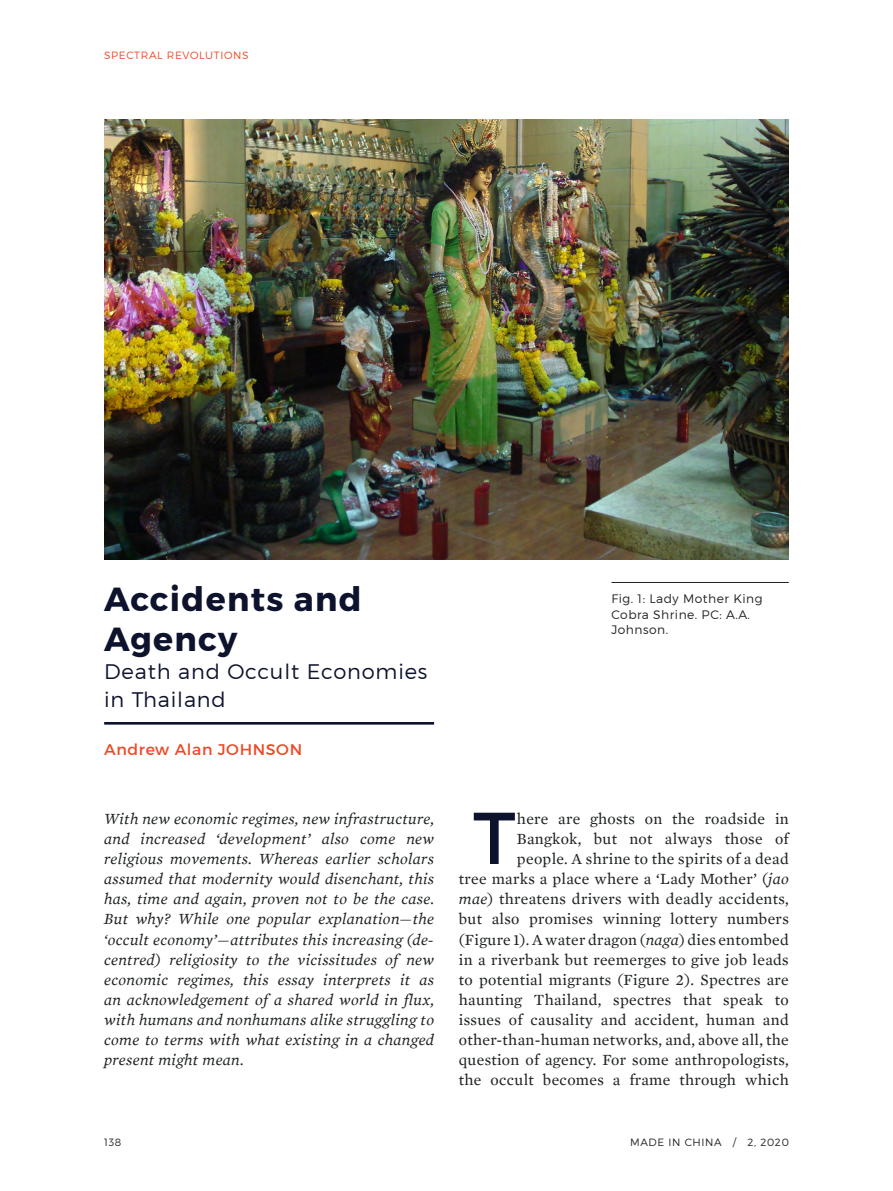
<style>
.page{position:relative;width:893px;height:1191px;background:#fff}
.page>*{position:absolute;margin:0;border:0;box-sizing:border-box;transform-origin:0 0}
.Article_Paragraph{font:73.15px "Montserrat";color:#0e132d}
.Article_Title{font:700 33.25px/40.2px "Montserrat";letter-spacing:.04em;color:#0e132d}
.Article_Title-2{font:300 21px/28px "Montserrat";letter-spacing:.04em;color:#0e132d}
.Article_Paragraph-2{font:15.75px/20.1px "Mercury Text G2";letter-spacing:.02em;color:#1f2223;text-align:right}
.Article_Abstract{font:italic 15.75px/20.1px "Mercury Text G2";letter-spacing:.02em;color:#1f2223;text-align:justify}
.Article_Author{font:15.75px "Montserrat";letter-spacing:.04em;color:#ef4825}
.Image_caption{font:300 12.25px/15.8px "Montserrat";letter-spacing:.04em;color:#1f2223}
.t1{font:300 10.5px "Montserrat";letter-spacing:.06em;color:#1f2223}
.t2{font:300 10.5px "Montserrat";letter-spacing:.06em;color:#ef4825}
.s1{font-style:italic}
</style>
<div class="page">
<img style="left:104px;top:120px;width:685px;height:439px">
<hr style="left:104px;top:722px;width:330px;height:2px;background:#0e132d">
<hr style="left:611px;top:582px;width:178px;height:1px;background:#1f2223">
<p class="t2" style="left:104px;top:49px;width:146px">SPECTRAL REVOLUTIONS</p>
<p class="Article_Title" style="left:104px;top:579px;width:259px">Accidents and<br>Agency</p>
<p class="Article_Title-2" style="left:104px;top:657px;width:325px">Death and Occult Economies in Thailand</p>
<p class="Article_Author" style="left:104px;top:739px;width:199px">Andrew Alan JOHNSON</p>
<p class="Article_Abstract" style="left:104px;top:808px;width:331px">With new economic regimes, new infrastructure, and increased ‘development’ also come new religious movements. Whereas earlier scholars assumed that modernity would disenchant, this has, time and again, proven not to be the case.<br>But why? While one popular explanation—the ‘occult economy’—attributes this increasing (de&shy;centred) religiosity to the vicissitudes of new economic regimes, this essay interprets it as an acknowledgement of a shared world in flux, with humans and nonhumans alike struggling to come to terms with what existing in a changed present might mean.</p>
<p class="Image_caption" style="left:611px;top:590px;width:153px">Fig. 1: Lady Mother King<br>Cobra Shrine. PC: A.A.<br>Johnson.</p>
<p class="Article_Paragraph-2" style="left:459px;top:808px;width:331px">here are ghosts on the roadside in Bangkok, but not always those of<br>people. A shrine to the spirits of a dead<br>tree marks a place where a ‘Lady Mother’ (<span class="s1">jao mae</span>) threatens drivers with deadly accidents, but also promises winning lottery numbers (Figure 1). A water dragon (<span class="s1">naga</span>) dies entombed in a riverbank but reemerges to give job leads to potential migrants (Figure 2). Spectres are haunting Thailand, spectres that speak to issues of causality and accident, human and other-than-human networks, and, above all, the question of agency. For some anthropologists, the occult becomes a frame through which</p>
<p class="Article_Paragraph" style="left:473px;top:793px;width:44px">T</p>
<p class="t1" style="left:104px;top:1135px;width:19px">138</p>
<p class="t1" style="left:630px;top:1135px;width:160px">MADE IN CHINA / 2, 2020</p>
</div>
